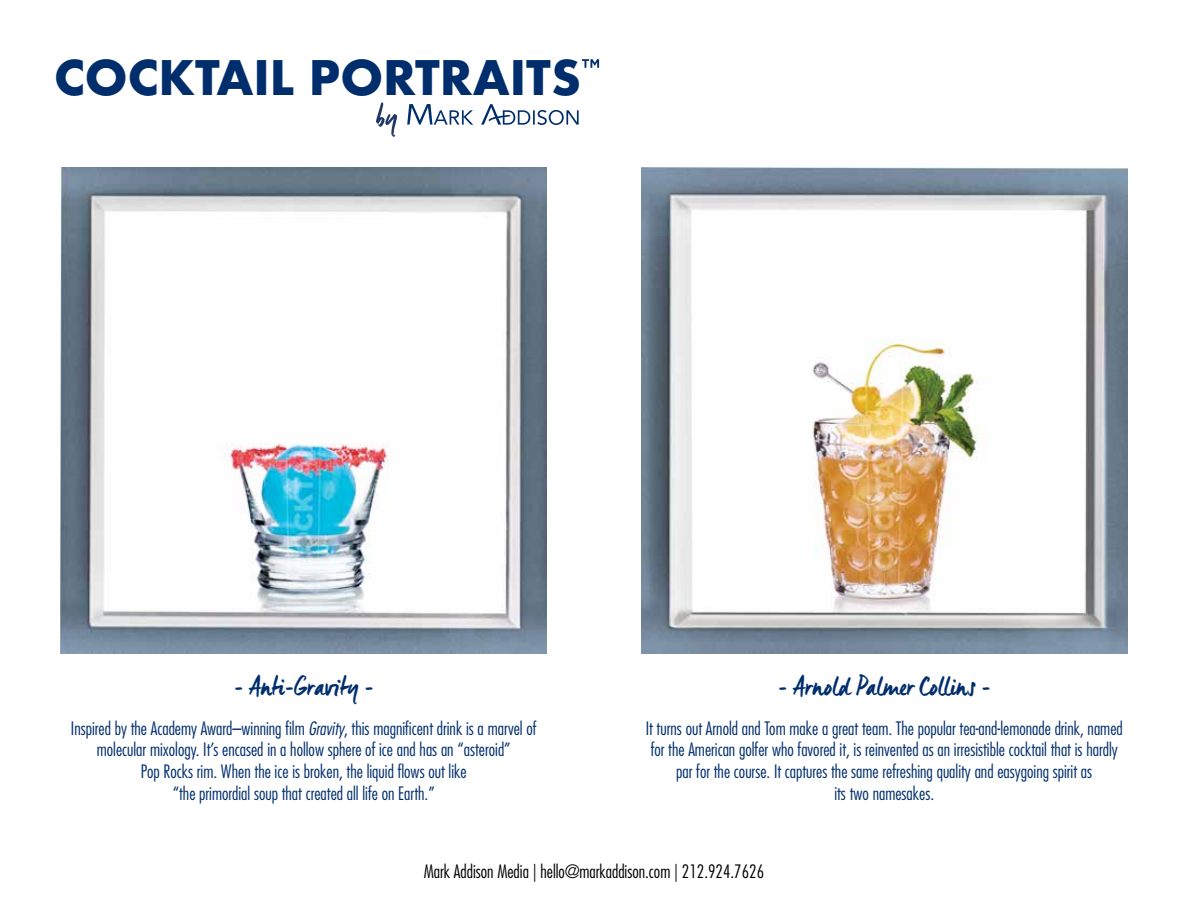
<style>
.page{position:relative;width:1188px;height:918px;background:#fff}
.page>*{position:absolute;margin:0;border:0;box-sizing:border-box;transform-origin:0 0}
.t1{font:700 46.35px "Futura";color:#002e6d}
.t2{font:27px "Manus";color:#002e6d}
.t3{font:300 condensed 18px/21.6px "Futura";color:#002e6d;text-align:center}
.t4{font:300 condensed 18px "Futura";color:#000}
.s1{font-style:italic}
</style>
<div class="page">
<svg style="left:582px;top:59px;width:17px;height:9px"></svg>
<svg style="left:376px;top:102px;width:21px;height:35px"></svg>
<svg style="left:407px;top:104px;width:172px;height:21px"></svg>
<img style="left:61px;top:167px;width:486px;height:486px">
<img style="left:641px;top:167px;width:486px;height:486px">
<h1 class="t1" style="left:54px;top:44px;width:528px">COCKTAIL PORTRAITS</h1>
<h2 class="t2" style="left:234px;top:670px;width:141px">- Anti-Gravity -</h2>
<p class="t3" style="left:71px;top:717px;width:467px">Inspired by the Academy Award–winning film <span class="s1">Gravity</span>, this magnificent drink is a marvel of molecular mixology. It’s encased in a hollow sphere of ice and has an “asteroid”<br>Pop Rocks rim. When the ice is broken, the liquid flows out like<br>“the primordial soup that created all life on Earth.”</p>
<h2 class="t2" style="left:778px;top:670px;width:214px">- Arnold Palmer Collins -</h2>
<p class="t3" style="left:646px;top:717px;width:479px">It turns out Arnold and Tom make a great team. The popular tea-and-lemonade drink, named for the American golfer who favored it, is reinvented as an irresistible cocktail that is hardly par for the course. It captures the same refreshing quality and easygoing spirit as<br>its two namesakes.</p>
<p class="t4" style="left:424px;top:861px;width:342px">Mark Addison Media | hello@markaddison.com | 212.924.7626</p>
</div>
